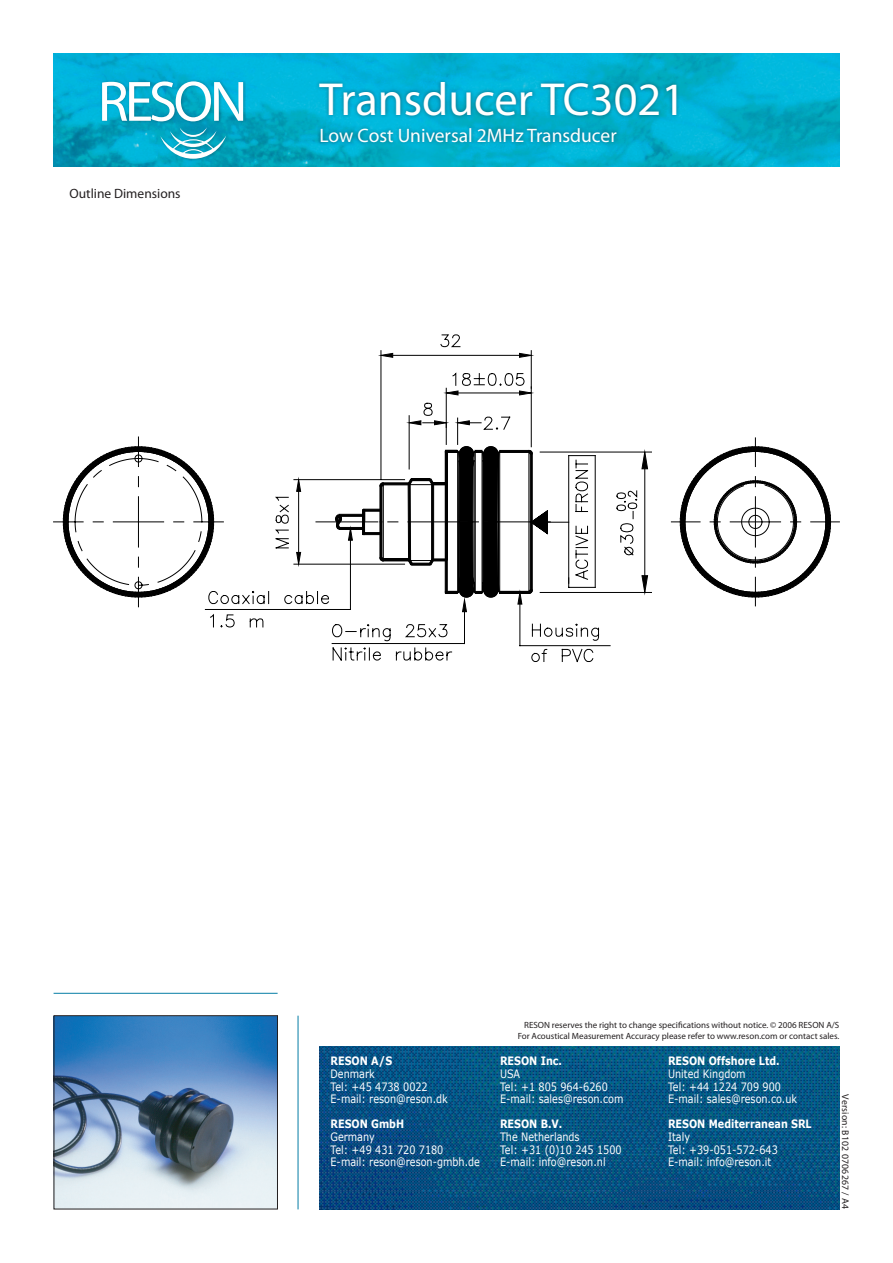
<style>
.page{position:relative;width:893px;height:1263px;background:#fff}
.page>*{position:absolute;margin:0;border:0;box-sizing:border-box;transform-origin:0 0}
.t1{font:46.5px "Myriad Pro";color:#fff}
.t2{font:19.5px "Myriad Pro";color:#fff}
.t3{font:13.5px "Myriad Pro";color:#231f20}
.t4{font:11.55px "Verdana";color:#fff;scale:.84 1}
.t5{font:700 11.55px "Verdana";color:#fff;scale:.84 1}
.t6{font:9.75px "Myriad Pro";letter-spacing:.02em;color:#231f20}
.t7{font:9px "Myriad Pro";color:#231f20}
</style>
<div class="page">
<img style="left:56px;top:1017px;width:220px;height:190px">
<div style="left:54px;top:1015px;width:224px;height:194px;border:1px solid #231f20"></div>
<hr style="left:298px;top:1016px;width:1px;height:193px;background:#057da6">
<hr style="left:54px;top:993px;width:224px;height:1px;background:#057da6">
<img style="left:54px;top:54px;width:785px;height:112px">
<svg style="left:533px;top:521px;width:307px;height:141px"></svg>
<svg style="left:680px;top:458px;width:151px;height:139px"></svg>
<svg style="left:596px;top:437px;width:201px;height:99px"></svg>
<svg style="left:63px;top:334px;width:533px;height:327px"></svg>
<div style="left:314px;top:78px;width:366px;height:69px;background:#231f20;opacity:.5"></div>
<img style="left:320px;top:1046px;width:519px;height:163px">
<div style="left:100px;top:80px;width:146px;height:82px;background:#231f20;opacity:.25"></div>
<svg style="left:102px;top:81px;width:141px;height:40px"></svg>
<svg style="left:160px;top:127px;width:66px;height:32px;background:#3bb4cb"></svg>
<p class="t3" style="left:69px;top:185px;width:113px">Outline Dimensions</p>
<p class="t1" style="left:320px;top:70px;width:367px">Transducer TC3021</p>
<p class="t2" style="left:320px;top:123px;width:299px">Low Cost Universal 2MHz Transducer</p>
<p class="t7" style="left:524px;top:1019px;width:317px">RESON reserves the right to change specifications without notice. © 2006 RESON A/S</p>
<p class="t7" style="left:518px;top:1030px;width:323px">For Acoustical Measurement Accuracy please refer to www.reson.com or contact sales.</p>
<p class="t5" style="left:330px;top:1053px;width:75px">RESON A/S</p>
<p class="t5" style="left:500px;top:1053px;width:75px">RESON Inc.</p>
<p class="t5" style="left:668px;top:1053px;width:134px">RESON Offshore Ltd.</p>
<p class="t4" style="left:330px;top:1066px;width:54px">Denmark</p>
<p class="t4" style="left:500px;top:1066px;width:26px">USA</p>
<p class="t4" style="left:668px;top:1066px;width:94px">United Kingdom</p>
<p class="t4" style="left:330px;top:1078px;width:117px">Tel: +45 4738 0022</p>
<p class="t4" style="left:500px;top:1078px;width:130px">Tel: +1 805 964-6260</p>
<p class="t4" style="left:668px;top:1078px;width:136px">Tel: +44 1224 709 900</p>
<p class="t4" style="left:330px;top:1091px;width:141px">E-mail: reson@reson.dk</p>
<p class="t4" style="left:500px;top:1091px;width:148px">E-mail: sales@reson.com</p>
<p class="t4" style="left:668px;top:1091px;width:155px">E-mail: sales@reson.co.uk</p>
<p class="t5" style="left:330px;top:1116px;width:89px">RESON GmbH</p>
<p class="t5" style="left:500px;top:1116px;width:76px">RESON B.V.</p>
<p class="t5" style="left:668px;top:1116px;width:173px">RESON Mediterranean SRL</p>
<p class="t4" style="left:330px;top:1129px;width:54px">Germany</p>
<p class="t4" style="left:500px;top:1129px;width:96px">The Netherlands</p>
<p class="t4" style="left:668px;top:1129px;width:28px">Italy</p>
<p class="t4" style="left:330px;top:1141px;width:136px">Tel: +49 431 720 7180</p>
<p class="t4" style="left:500px;top:1141px;width:146px">Tel: +31 (0)10 245 1500</p>
<p class="t4" style="left:668px;top:1141px;width:132px">Tel: +39-051-572-643</p>
<p class="t4" style="left:330px;top:1154px;width:179px">E-mail: reson@reson-gmbh.de</p>
<p class="t4" style="left:500px;top:1154px;width:127px">E-mail: info@reson.nl</p>
<p class="t4" style="left:668px;top:1154px;width:125px">E-mail: info@reson.it</p>
<p class="t6" style="left:852px;top:1094px;width:116px;rotate:90deg">Version: B102 0706267 / A4</p>
</div>
